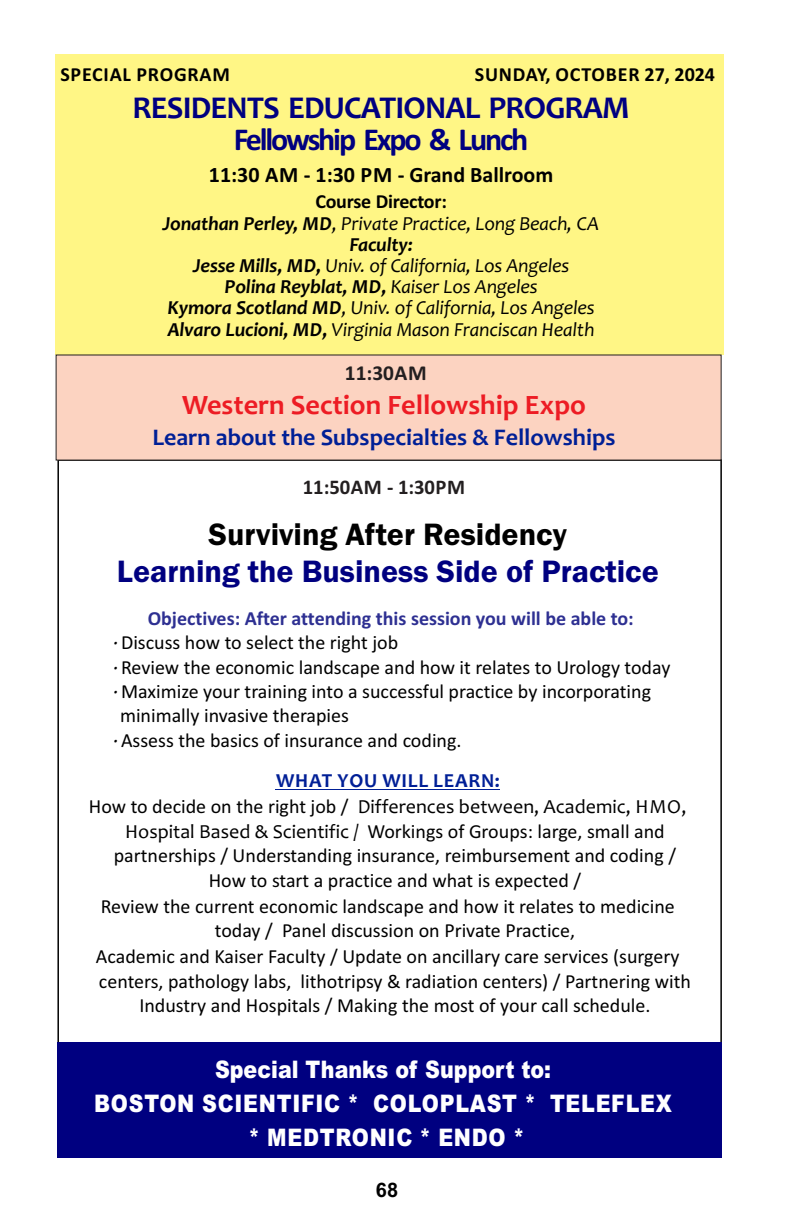
<style>
.page{position:relative;width:785px;height:1224px;background:#fff}
.page>*{position:absolute;margin:0;border:0;box-sizing:border-box;transform-origin:0 0}
.t1{font:600 32px "Franklin Gothic";color:#000080}
.t2{font:700 32px "Candara";letter-spacing:-.025em;color:#000080}
.t3{font:600 32px "Franklin Gothic";color:#000}
.t4{font:700 32px "Calibri";letter-spacing:-.07em;color:#000080}
.t5{font:700 28.2px "Candara";color:#ed1c24}
.t6{font:900 24.2px/34.2px "Arial";letter-spacing:.035em;color:#fff;text-align:center;scale:.85 1}
.t7{font:700 24px "Candara";color:#001f96}
.t8{font:700 22px "Calibri";color:#000}
.t9{font:700 21.4px "Calibri";letter-spacing:.01em;color:#231f20}
.t10{font:700 21px "Calibri";letter-spacing:.02em;color:#231f20}
.t11{font:20px/25px "Calibri";color:#000;text-align:center}
.t12{font:italic 20px/21.2px "Candara";letter-spacing:-.01em;color:#000;text-align:center}
.t13{font:20px/26.2px "Candara";color:#000;text-align:center}
.t14{font:700 20px "Calibri";color:#2e3092}
.t15{font:700 20px "Calibri";letter-spacing:.025em;color:#000}
.t16{font:700 20px "Calibri";letter-spacing:-.01em;color:#000}
.t17{font:700 20px "Arial";color:#000}
.s1{font-weight:700}
.s2{font-family:"Candara";font-style:italic}
.s3{font-weight:700;color:#001f96}
.s4{font-family:"Calibri"}
.s5{font-family:"Candara"}
</style>
<div class="page">
<div style="left:56px;top:55px;width:668px;height:300px;background:#fff685"></div>
<div style="left:57px;top:459px;width:665px;height:596px;background:#fff;border:2px solid #000"></div>
<hr style="left:276px;top:789px;width:224px;height:1px;background:#001f96">
<div style="left:57px;top:1043px;width:664px;height:115px;background:#000080"></div>
<div style="left:56px;top:355px;width:665px;height:105px;background:#fcd3c1"></div>
<p class="t15" style="left:60px;top:66px;width:171px">SPECIAL PROGRAM</p>
<p class="t15" style="left:475px;top:66px;width:242px">SUNDAY, OCTOBER 27, 2024</p>
<h1 class="t2" style="left:132px;top:95px;width:499px">RESIDENTS EDUCATIONAL PROGRAM</h1>
<h1 class="t4" style="left:234px;top:126px;width:296px">Fellowship Expo &amp; Lunch</h1>
<p class="t8" style="left:209px;top:166px;width:346px">11:30 AM - 1:30 PM - Grand Ballroom</p>
<p class="t16" style="left:315px;top:193px;width:133px">Course Director:</p>
<p class="t12" style="left:162px;top:214px;width:438px"><span class="s1">Jonathan Perley, MD</span>, Private Practice, Long Beach, CA <span class="s1">Faculty:<br>Jesse Mills, MD,</span> Univ. of California, Los Angeles<br><span class="s1">Polina Reyblat, MD,</span> Kaiser Los Angeles<br><span class="s1">Kymora Scotland MD</span>, Univ. of California, Los Angeles <span class="s1">Alvaro Lucioni, MD,</span> Virginia Mason Franciscan Health</p>
<p class="t9" style="left:345px;top:364px;width:83px">11:30AM</p>
<h2 class="t5" style="left:182px;top:394px;width:405px">Western Section Fellowship Expo</h2>
<p class="t7" style="left:152px;top:427px;width:464px">Learn about the Subspecialties &amp; Fellowships</p>
<p class="t10" style="left:303px;top:478px;width:164px">11:50AM - 1:30PM</p>
<h1 class="t3" style="left:209px;top:523px;width:360px">Surviving After Residency</h1>
<h1 class="t1" style="left:117px;top:559px;width:543px">Learning the Business Side of Practice</h1>
<p class="t14" style="left:148px;top:610px;width:487px">Objectives: After attending this session you will be able to:</p>
<p class="t11" style="left:113px;top:632px;width:287px"><span class="s2">·</span> Discuss how to select the right job</p>
<p class="t11" style="left:113px;top:656px;width:559px"><span class="s2">·</span> Review the economic landscape and how it relates to Urology today</p>
<p class="t11" style="left:113px;top:681px;width:539px"><span class="s2">·</span> Maximize your training into a successful practice by incorporating</p>
<p class="t11" style="left:120px;top:705px;width:230px">minimally invasive therapies</p>
<p class="t11" style="left:113px;top:729px;width:350px"><span class="s2">·</span> Assess the basics of insurance and coding.</p>
<p class="t13" style="left:89px;top:770px;width:599px"><span class="s3">WHAT YOU WILL LEARN:<br></span><span class="s4">How to decide on the right job /</span> Differences between, Academic, HMO,</p>
<p class="t11" style="left:96px;top:820px;width:596px"><span class="s5">Hospital Based &amp; Scientific /</span> Workings of Groups: large, small and partnerships / Understanding insurance, reimbursement and coding / How to start a practice and what is expected /<br>Review the current economic landscape and how it relates to medicine today / Panel discussion on Private Practice,<br>Academic and Kaiser Faculty / Update on ancillary care services (surgery centers, pathology labs, lithotripsy &amp; radiation centers) / Partnering with Industry and Hospitals / Making the most of your call schedule.</p>
<p class="t6" style="left:94px;top:1055px;width:681px">Special Thanks of Support to:<br>BOSTON SCIENTIFIC * COLOPLAST * TELEFLEX * MEDTRONIC * ENDO *</p>
<p class="t17" style="left:376px;top:1183px;width:24px">68</p>
</div>
